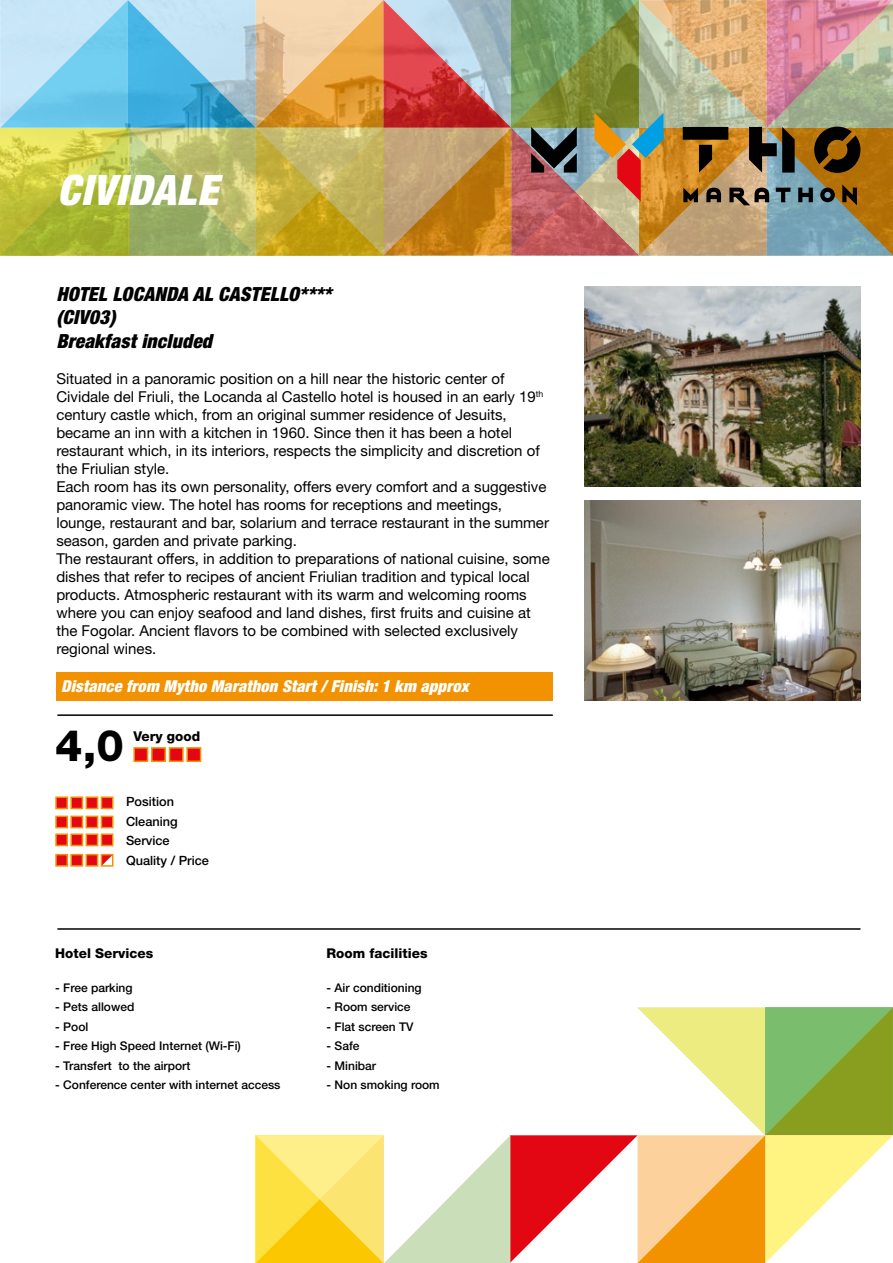
<style>
.page{position:relative;width:893px;height:1263px;background:#fff}
.page>*{position:absolute;margin:0;border:0;box-sizing:border-box;transform-origin:0 0}
.t1{font:800 43.5px "Helvetica Neue LT Std";color:#000}
.t2{font:italic 900 condensed 42px "Helvetica Neue LT Std";letter-spacing:.025em;color:#fff}
.t3{font:italic 900 condensed 19.5px/23.4px "Helvetica Neue LT Std";letter-spacing:.01em;color:#000}
.t4{font:italic 900 condensed 16.5px "Helvetica Neue LT Std";letter-spacing:.01em;color:#fff}
.t5{font:15px/18px "Helvetica Neue LT Std";color:#000}
.t6{font:800 13.5px "Helvetica Neue LT Std";color:#000}
.t7{font:500 12.75px/19.5px "Helvetica Neue LT Std";color:#000}
.t8{font:500 12px "Helvetica Neue LT Std";color:#000}
</style>
<div class="page">
<hr style="left:57px;top:714px;width:496px;height:2px;background:#000">
<hr style="left:57px;top:928px;width:803px;height:2px;background:#000">
<svg style="left:256px;top:1007px;width:637px;height:256px"></svg>
<div style="left:56px;top:672px;width:497px;height:28px;background:#f39200"></div>
<img style="left:0;top:0;width:893px;height:255px">
<div style="left:55px;top:796px;width:13px;height:13px;background:#e30613;border:2px solid #f39200"></div>
<div style="left:70px;top:796px;width:13px;height:13px;background:#e30613;border:2px solid #f39200"></div>
<div style="left:86px;top:796px;width:12px;height:13px;background:#e30613;border:2px solid #f39200"></div>
<div style="left:101px;top:796px;width:12px;height:13px;background:#e30613;border:2px solid #f39200"></div>
<div style="left:55px;top:816px;width:13px;height:12px;background:#e30613;border:2px solid #f39200"></div>
<div style="left:70px;top:816px;width:13px;height:12px;background:#e30613;border:2px solid #f39200"></div>
<div style="left:86px;top:816px;width:12px;height:12px;background:#e30613;border:2px solid #f39200"></div>
<div style="left:101px;top:816px;width:12px;height:12px;background:#e30613;border:2px solid #f39200"></div>
<div style="left:55px;top:833px;width:13px;height:13px;background:#e30613;border:2px solid #f39200"></div>
<div style="left:70px;top:833px;width:13px;height:13px;background:#e30613;border:2px solid #f39200"></div>
<div style="left:86px;top:833px;width:12px;height:13px;background:#e30613;border:2px solid #f39200"></div>
<div style="left:101px;top:833px;width:12px;height:13px;background:#e30613;border:2px solid #f39200"></div>
<div style="left:55px;top:854px;width:13px;height:13px;background:#e30613;border:2px solid #f39200"></div>
<div style="left:70px;top:854px;width:13px;height:13px;background:#e30613;border:2px solid #f39200"></div>
<div style="left:86px;top:854px;width:12px;height:13px;background:#e30613;border:2px solid #f39200"></div>
<div style="left:133px;top:747px;width:15px;height:15px;background:#e30613;border:2px solid #f39200"></div>
<div style="left:151px;top:747px;width:15px;height:15px;background:#e30613;border:2px solid #f39200"></div>
<div style="left:169px;top:747px;width:15px;height:15px;background:#e30613;border:2px solid #f39200"></div>
<div style="left:186px;top:747px;width:15px;height:15px;background:#e30613;border:2px solid #f39200"></div>
<svg style="left:104px;top:857px;width:6px;height:7px"></svg>
<div style="left:101px;top:854px;width:12px;height:13px;border:2px solid #f39200"></div>
<img style="left:584px;top:287px;width:276px;height:200px">
<img style="left:584px;top:501px;width:276px;height:199px">
<h2 class="t2" style="left:57px;top:165px;width:162px">CIVIDALE</h2>
<h3 class="t3" style="left:56px;top:282px;width:277px">HOTEL LOCANDA AL CASTELLO**** (CIV03)<br>Breakfast included</h3>
<p class="t5" style="left:56px;top:369px;width:495px">Situated in a panoramic position on a hill near the historic center of Cividale del Friuli, the Locanda al Castello hotel is housed in an early 19<sup>th </sup>century castle which, from an original summer residence of Jesuits, became an inn with a kitchen in 1960. Since then it has been a hotel restaurant which, in its interiors, respects the simplicity and discretion of the Friulian style.<br>Each room has its own personality, offers every comfort and a suggestive panoramic view. The hotel has rooms for receptions and meetings, lounge, restaurant and bar, solarium and terrace restaurant in the summer season, garden and private parking.<br>The restaurant offers, in addition to preparations of national cuisine, some dishes that refer to recipes of ancient Friulian tradition and typical local products. Atmospheric restaurant with its warm and welcoming rooms where you can enjoy seafood and land dishes, first fruits and cuisine at the Fogolar. Ancient flavors to be combined with selected exclusively regional wines.</p>
<p class="t4" style="left:61px;top:676px;width:409px">Distance from Mytho Marathon Start / Finish: 1 km approx</p>
<h1 class="t1" style="left:55px;top:720px;width:70px">4,0</h1>
<p class="t6" style="left:133px;top:728px;width:68px">Very good</p>
<p class="t7" style="left:126px;top:792px;width:84px">Position<br>Cleaning<br>Service<br>Quality / Price</p>
<p class="t6" style="left:55px;top:945px;width:100px">Hotel Services</p>
<p class="t8" style="left:55px;top:980px;width:79px">- Free parking</p>
<p class="t8" style="left:55px;top:1000px;width:81px">- Pets allowed</p>
<p class="t8" style="left:55px;top:1019px;width:35px">- Pool</p>
<p class="t8" style="left:55px;top:1039px;width:187px">- Free High Speed Internet (Wi-Fi)</p>
<p class="t8" style="left:55px;top:1058px;width:137px">- Transfert to the airport</p>
<p class="t8" style="left:55px;top:1078px;width:227px">- Conference center with internet access</p>
<p class="t6" style="left:327px;top:945px;width:102px">Room facilities</p>
<p class="t8" style="left:327px;top:980px;width:97px">- Air conditioning</p>
<p class="t8" style="left:327px;top:1000px;width:86px">- Room service</p>
<p class="t8" style="left:327px;top:1019px;width:88px">- Flat screen TV</p>
<p class="t8" style="left:327px;top:1039px;width:34px">- Safe</p>
<p class="t8" style="left:327px;top:1058px;width:51px">- Minibar</p>
<p class="t8" style="left:327px;top:1078px;width:115px">- Non smoking room</p>
</div>
